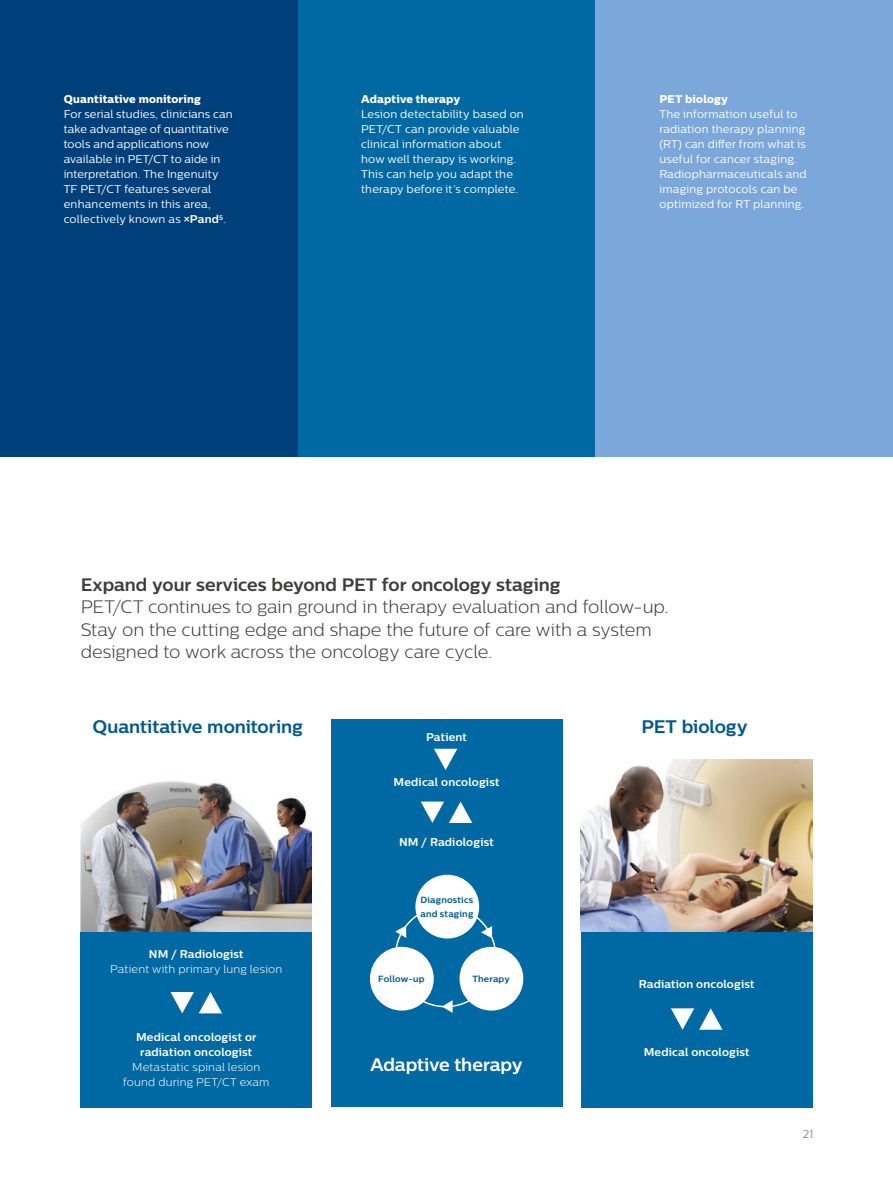
<style>
.page{position:relative;width:893px;height:1188px;background:#fff}
.page>*{position:absolute;margin:0;border:0;box-sizing:border-box;transform-origin:0 0}
.t1{font:700 18.15px "Centrale Sans";letter-spacing:-.005em;color:#00598f}
.t2{font:700 18.15px "Centrale Sans";letter-spacing:-.005em;color:#fff}
.t3{font:300 18px/22.5px "Centrale Sans";letter-spacing:-.005em;color:#3d3d3c}
.t4{font:700 18px "Centrale Sans";color:#3d3d3c}
.t5{font:11.25px/15px "Centrale Sans";letter-spacing:.015em;color:#fff}
.t6{font:700 11.25px/15px "Centrale Sans";letter-spacing:.015em;color:#fff;text-align:center}
.t7{font:300 11.25px/15px "Centrale Sans";letter-spacing:.015em;color:#fff;text-align:center}
.t8{font:11.25px "Centrale Sans X Bold";letter-spacing:.01em;color:#fff}
.t9{font:11.25px "Centrale Sans";color:#878787}
.t10{font:700 9px/13.5px "Centrale Sans";letter-spacing:.02em;color:#00598f}
.s1{font-weight:700}
</style>
<div class="page">
<div style="left:331px;top:719px;width:231px;height:388px;background:#0068a3"></div>
<div style="left:581px;top:932px;width:231px;height:175px;background:#0068a3"></div>
<div style="left:81px;top:932px;width:231px;height:175px;background:#0068a3"></div>
<div style="left:297px;top:0;width:299px;height:456px;background:#0068a3"></div>
<div style="left:0;top:0;width:297px;height:456px;background:#00407a"></div>
<div style="left:596px;top:0;width:297px;height:456px;background:#7ba7da"></div>
<img style="left:81px;top:781px;width:231px;height:151px">
<svg style="left:434px;top:749px;width:23px;height:21px"></svg>
<svg style="left:171px;top:992px;width:51px;height:21px"></svg>
<svg style="left:421px;top:802px;width:51px;height:21px"></svg>
<svg style="left:671px;top:1008px;width:51px;height:22px"></svg>
<svg style="left:442px;top:1000px;width:11px;height:13px"></svg>
<svg style="left:395px;top:926px;width:11px;height:12px"></svg>
<svg style="left:481px;top:926px;width:11px;height:12px"></svg>
<div style="left:459px;top:947px;width:64px;height:64px;background:#fff;border-radius:50%"></div>
<div style="left:370px;top:947px;width:64px;height:64px;background:#fff;border-radius:50%"></div>
<div style="left:415px;top:875px;width:64px;height:64px;background:#fff;border-radius:50%"></div>
<img style="left:581px;top:759px;width:231px;height:173px">
<p class="t8" style="left:64px;top:92px;width:139px">Quantitative monitoring</p>
<p class="t5" style="left:64px;top:107px;width:170px">For serial studies, clinicians can take advantage of quantitative tools and applications now available in PET/CT to aide in interpretation. The Ingenuity<br>TF PET/CT features several enhancements in this area, collectively known as <span class="s1">×Pand</span><sup>5</sup>.</p>
<p class="t8" style="left:361px;top:92px;width:101px">Adaptive therapy</p>
<p class="t5" style="left:361px;top:107px;width:164px">Lesion detectability based on<br>PET/CT can provide valuable clinical information about how well therapy is working.<br>This can help you adapt the therapy before it’s complete.</p>
<p class="t8" style="left:659px;top:92px;width:70px">PET biology</p>
<p class="t5" style="left:659px;top:107px;width:149px">The information useful to radiation therapy planning (RT) can differ from what is useful for cancer staging.<br>Radiopharmaceuticals and imaging protocols can be optimized for RT planning.</p>
<h2 class="t4" style="left:81px;top:574px;width:481px">Expand your services beyond PET for oncology staging</h2>
<h2 class="t3" style="left:81px;top:596px;width:589px">PET/CT continues to gain ground in therapy evaluation and follow-up.<br>Stay on the cutting edge and shape the future of care with a system designed to work across the oncology care cycle.</h2>
<h1 class="t1" style="left:93px;top:716px;width:212px">Quantitative monitoring</h1>
<h1 class="t1" style="left:641px;top:716px;width:108px">PET biology</h1>
<p class="t6" style="left:426px;top:729px;width:42px">Patient</p>
<p class="t6" style="left:394px;top:774px;width:107px">Medical oncologist</p>
<p class="t6" style="left:399px;top:834px;width:96px">NM / Radiologist</p>
<p class="t6" style="left:149px;top:947px;width:96px">NM / Radiologist</p>
<p class="t7" style="left:110px;top:962px;width:174px">Patient with primary lung lesion</p>
<p class="t10" style="left:420px;top:893px;width:54px">Diagnostics and staging</p>
<p class="t10" style="left:378px;top:972px;width:48px">Follow-up</p>
<p class="t10" style="left:472px;top:972px;width:39px">Therapy</p>
<p class="t6" style="left:136px;top:1029px;width:122px">Medical oncologist or radiation oncologist</p>
<p class="t7" style="left:123px;top:1059px;width:148px">Metastatic spinal lesion found during PET/CT exam</p>
<h1 class="t2" style="left:370px;top:1053px;width:154px">Adaptive therapy</h1>
<p class="t6" style="left:639px;top:977px;width:117px">Radiation oncologist</p>
<p class="t6" style="left:644px;top:1044px;width:107px">Medical oncologist</p>
<p class="t9" style="left:803px;top:1128px;width:12px">21</p>
</div>
